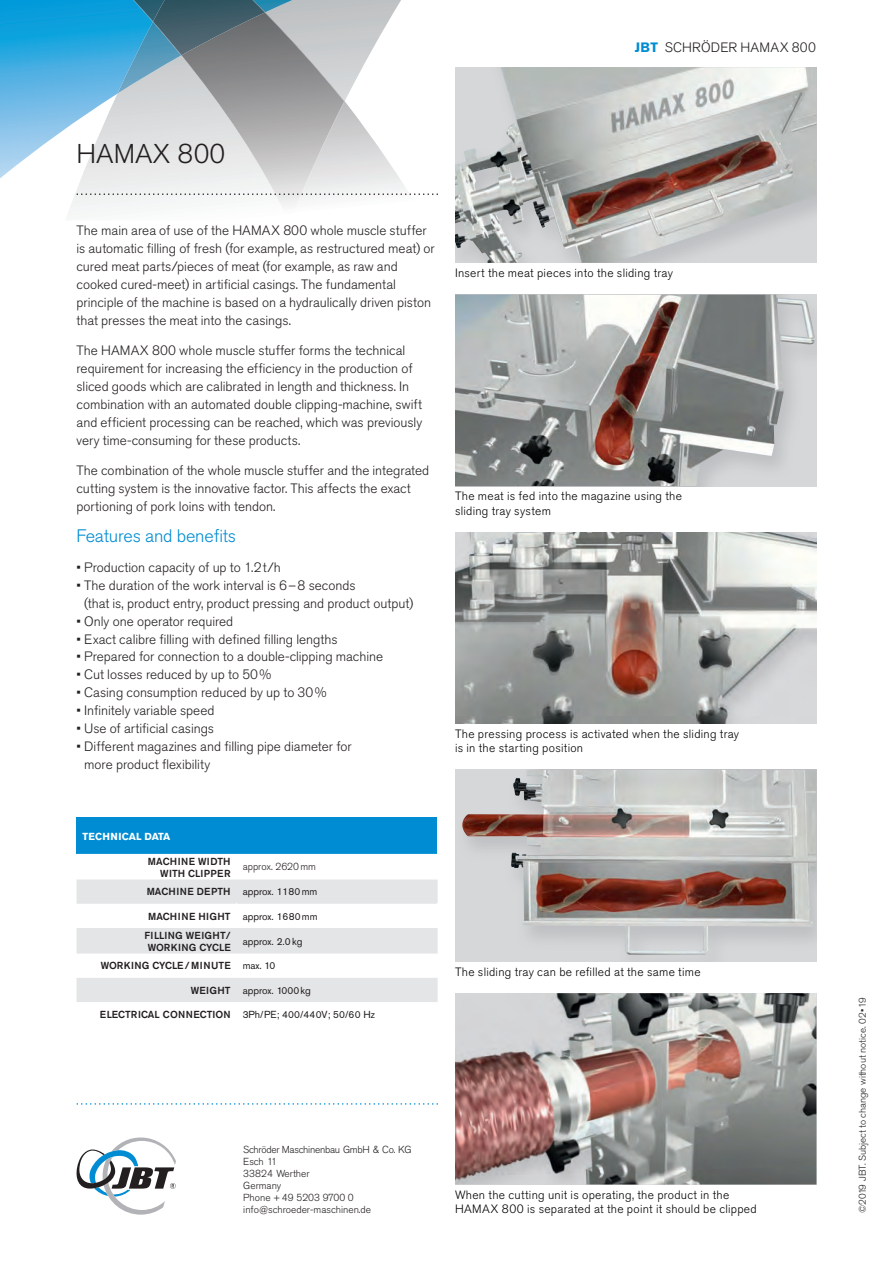
<style>
.page{position:relative;width:893px;height:1263px;background:#fff}
.page>*{position:absolute;margin:0;border:0;box-sizing:border-box;transform-origin:0 0}
.t1{font:300 27px "Akzidenz Grotesk Pro";color:#231f20}
.t2{font:300 18px "Akzidenz Grotesk Pro";letter-spacing:-.01em;color:#008cd2}
.t3{font:300 13.5px/18px "Akzidenz Grotesk Pro";color:#231f20}
.t4{font:300 12px/14.4px "Akzidenz Grotesk Pro";letter-spacing:.025em;color:#000}
.t5{font:300 10.2px/12px "Akzidenz Grotesk Pro";color:#231f20}
.t6{font:500 10.2px/12px "Akzidenz Grotesk Pro";letter-spacing:.03em;color:#231f20;text-align:right}
.t7{font:10.2px "Akzidenz Grotesk Pro";color:#231f20}
.t8{font:10.2px "Akzidenz Grotesk Pro";letter-spacing:.02em;color:#231f20}
.t9{font:500 10.2px "Akzidenz Grotesk Pro";letter-spacing:.01em;color:#231f20}
.t10{font:700 10.2px "Akzidenz Grotesk Pro";letter-spacing:.01em;color:#fff}
.t11{font:300 9.75px "Akzidenz Grotesk Pro";color:#231f20}
.s1{font-weight:700;color:#008cd2}
.s2{font-weight:500}
.s3{font-weight:400}
</style>
<div class="page">
<svg style="left:76px;top:1137px;width:100px;height:77px"></svg>
<svg style="left:69px;top:0;width:332px;height:212px"></svg>
<img style="left:181px;top:13px;width:163px;height:199px">
<svg style="left:0;top:0;width:293px;height:178px;background:#93bed4"></svg>
<img style="left:153px;top:0;width:112px;height:55px">
<svg style="left:77px;top:193px;width:361px;height:2px"></svg>
<div style="left:77px;top:818px;width:361px;height:36px;background:#008cd2"></div>
<hr style="left:437px;top:818px;width:1px;height:36px;background:#fff">
<svg style="left:77px;top:879px;width:361px;height:123px"></svg>
<img style="left:455px;top:67px;width:361px;height:196px">
<img style="left:455px;top:295px;width:361px;height:191px">
<img style="left:455px;top:532px;width:361px;height:192px">
<img style="left:462px;top:770px;width:354px;height:185px">
<img style="left:455px;top:993px;width:204px;height:191px">
<img style="left:659px;top:993px;width:157px;height:191px">
<svg style="left:77px;top:1103px;width:361px;height:2px"></svg>
<p class="t3" style="left:635px;top:38px;width:183px"><span class="s1">JBT</span> SCHRÖDER HAMAX 800</p>
<h1 class="t1" style="left:77px;top:136px;width:150px">HAMAX 800</h1>
<p class="t3" style="left:77px;top:222px;width:360px">The main area of use of the HAMAX 800 whole muscle stuffer is automatic filling of fresh (for example, as restructured meat) or cured meat parts/pieces of meat (for example, as raw and cooked cured-meet) in artificial casings. The fundamental principle of the machine is based on a hydraulically driven piston that presses the meat into the casings.</p>
<p class="t3" style="left:77px;top:342px;width:347px">The HAMAX 800 whole muscle stuffer forms the technical requirement for increasing the efficiency in the production of sliced goods which are calibrated in length and thickness. In combination with an automated double clipping-machine, swift and efficient processing can be reached, which was previously very time-consuming for these products.</p>
<p class="t3" style="left:77px;top:462px;width:354px">The combination of the whole muscle stuffer and the integrated cutting system is the innovative factor. This affects the exact portioning of pork loins with tendon.</p>
<h2 class="t2" style="left:77px;top:523px;width:161px">Features and benefits</h2>
<p class="t3" style="left:77px;top:558px;width:206px">• Production capacity of up to 1.2 t/h</p>
<p class="t3" style="left:84px;top:576px;width:331px;text-indent:-8px">• The duration of the work interval is 6 – 8 seconds<br>(that is, product entry, product pressing and product output)</p>
<p class="t3" style="left:77px;top:612px;width:158px">• Only one operator required</p>
<p class="t3" style="left:77px;top:630px;width:263px">• Exact calibre filling with defined filling lengths</p>
<p class="t3" style="left:77px;top:648px;width:308px">• Prepared for connection to a double-clipping machine</p>
<p class="t3" style="left:77px;top:666px;width:196px">• Cut losses reduced by up to 50 %</p>
<p class="t3" style="left:77px;top:684px;width:252px">• Casing consumption reduced by up to 30 %</p>
<p class="t3" style="left:77px;top:702px;width:139px">• Infinitely variable speed</p>
<p class="t3" style="left:77px;top:720px;width:139px">• Use of artificial casings</p>
<p class="t3" style="left:84px;top:738px;width:269px;text-indent:-8px">• Different magazines and filling pipe diameter for more product flexibility</p>
<p class="t4" style="left:455px;top:266px;width:219px">Insert the meat pieces into the sliding tray</p>
<p class="t4" style="left:455px;top:489px;width:229px">The meat is fed into the magazine using the sliding tray system</p>
<p class="t4" style="left:455px;top:727px;width:286px">The pressing process is activated when the sliding tray is in the starting position</p>
<p class="t10" style="left:83px;top:829px;width:89px">TECHNICAL DATA</p>
<p class="t6" style="left:148px;top:855px;width:84px">MACHINE WIDTH<br>WITH CLIPPER</p>
<p class="t5" style="left:243px;top:861px;width:75px">approx. 2620 mm</p>
<p class="t7" style="left:147px;top:885px;width:172px"><span class="s2">MACHINE DEPTH</span> approx. 1180 mm</p>
<p class="t6" style="left:145px;top:906px;width:174px;line-height:18.9px;text-align:left;text-indent:3px">MACHINE HIGHT <span class="s3">approx. 1680 mm<br></span>FILLING WEIGHT/</p>
<p class="t9" style="left:148px;top:940px;width:84px">WORKING CYCLE</p>
<p class="t7" style="left:243px;top:934px;width:61px">approx. 2.0 kg</p>
<p class="t9" style="left:101px;top:959px;width:176px">WORKING CYCLE / MINUTE <span class="s3">max. 10</span></p>
<p class="t7" style="left:191px;top:983px;width:122px"><span class="s2">WEIGHT</span> approx. 1000 kg</p>
<p class="t8" style="left:100px;top:1008px;width:277px"><span class="s2">ELECTRICAL CONNECTION</span> 3Ph/PE; 400/440V; 50/60 Hz</p>
<p class="t4" style="left:455px;top:964px;width:247px">The sliding tray can be refilled at the same time</p>
<p class="t5" style="left:243px;top:1144px;width:170px">Schröder Maschinenbau GmbH &amp; Co. KG<br>Esch 11<br>33824 Werther<br>Germany<br>Phone + 49 5203 9700 0 info@schroeder-maschinen.de</p>
<p class="t4" style="left:455px;top:1187px;width:303px">When the cutting unit is operating, the product in the<br>HAMAX 800 is separated at the point it should be clipped</p>
<p class="t11" style="left:856px;top:1213px;width:218px;rotate:-90deg">©2019 JBT. Subject to change without notice. 02•19</p>
</div>
